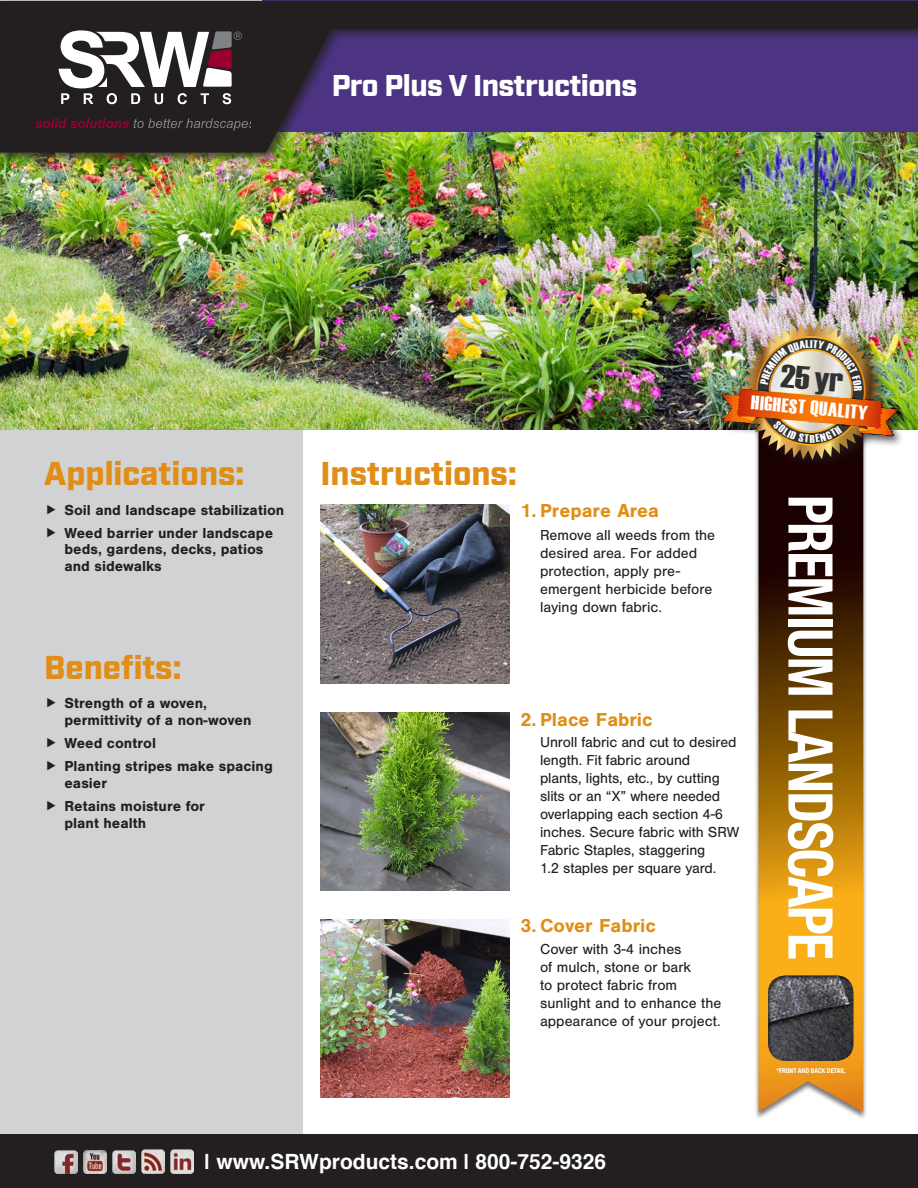
<style>
.page{position:relative;width:918px;height:1188px;background:#fff}
.page>*{position:absolute;margin:0;border:0;box-sizing:border-box;transform-origin:0 0}
.t1{font:700 condensed 61.65px "Helvetica Neue";letter-spacing:-.03em;color:#fff;scale:.9 1}
.t2{font:900 33px "Industry";color:#e18e17}
.t3{font:32.1px "Haettenschweiler";color:#313232;scale:1.2 1}
.t4{font:900 30px "Industry";letter-spacing:-.02em;color:#fff}
.t5{font:700 21px "Helvetica";color:#fff}
.t6{font:19.65px "Haettenschweiler";color:#fff;scale:1.1 1}
.t7{font:700 19.5px "Nimbus San";color:#e18e17}
.t8{font:15px/18px "Nimbus San";letter-spacing:-.005em;color:#231f20}
.t9{font:700 15px/16.5px "Nimbus San";color:#231f20}
.t10{font:11.85px "Helvetica";color:#808285}
.t11{font:700 condensed 6.6px "Helvetica Neue";color:#fff}
</style>
<div class="page">
<div style="left:0;top:426px;width:302px;height:708px;background:#d1d2d4"></div>
<img style="left:0;top:166px;width:917px;height:263px">
<div style="left:0;top:1134px;width:918px;height:54px;background:#231f20"></div>
<img style="left:54px;top:1150px;width:24px;height:24px">
<img style="left:83px;top:1150px;width:24px;height:24px">
<img style="left:112px;top:1150px;width:23px;height:24px">
<img style="left:141px;top:1150px;width:24px;height:23px">
<img style="left:170px;top:1150px;width:24px;height:23px">
<div style="left:0;top:0;width:918px;height:166px;background:#231f20;opacity:.75"></div>
<svg style="left:0;top:1px;width:918px;height:152px;background:#423853"></svg>
<svg style="left:35px;top:118px;width:216px;height:13px;background:#3c262d"></svg>
<svg style="left:59px;top:30px;width:173px;height:74px"></svg>
<div style="left:754px;top:384px;width:114px;height:736px;background:#231f20;opacity:.6"></div>
<svg style="left:759px;top:471px;width:104px;height:641px;background:#8b5a0e"></svg>
<div style="left:766px;top:975px;width:88px;height:88px;background:#231f20;opacity:.75"></div>
<div style="left:720px;top:319px;width:189px;height:152px;background:#231f20;opacity:.75"></div>
<img style="left:320px;top:505px;width:189px;height:178px">
<img style="left:320px;top:713px;width:189px;height:178px">
<img style="left:320px;top:919px;width:189px;height:178px">
<img style="left:722px;top:322px;width:178px;height:138px">
<p class="t10" style="left:234px;top:27px;width:10px">®</p>
<h3 class="t4" style="left:332px;top:67px;width:307px">Pro Plus V Instructions</h3>
<p class="t2" style="left:44px;top:454px;width:202px">Applications:</p>
<p class="t9" style="left:65px;top:502px;width:221px">Soil and landscape stabilization</p>
<p class="t9" style="left:65px;top:525px;width:210px">Weed barrier under landscape beds, gardens, decks, patios and sidewalks</p>
<p class="t2" style="left:44px;top:648px;width:139px">Benefits:</p>
<p class="t9" style="left:65px;top:695px;width:188px">Strength of a woven, permittivity of a non-woven</p>
<p class="t9" style="left:65px;top:735px;width:93px">Weed control</p>
<p class="t9" style="left:65px;top:758px;width:210px">Planting stripes make spacing easier</p>
<p class="t9" style="left:65px;top:798px;width:142px">Retains moisture for plant health</p>
<p class="t3" style="left:782px;top:358px;width:54px;rotate:5deg">25 yr</p>
<p class="t6" style="left:752px;top:391px;width:108px;rotate:5deg">HIGHEST QUALITY</p>
<p class="t2" style="left:320px;top:454px;width:198px">Instructions:</p>
<p class="t7" style="left:521px;top:500px;width:140px">1. Prepare Area</p>
<p class="t8" style="left:540px;top:526px;width:177px">Remove all weeds from the desired area. For added protection, apply pre&shy;emergent herbicide before laying down fabric.</p>
<p class="t7" style="left:521px;top:708px;width:134px">2. Place Fabric</p>
<p class="t8" style="left:540px;top:733px;width:201px">Unroll fabric and cut to desired length. Fit fabric around<br>plants, lights, etc., by cutting slits or an “X” where needed overlapping each section 4-6 inches. Secure fabric with SRW<br>Fabric Staples, staggering<br>1.2 staples per square yard.</p>
<p class="t7" style="left:521px;top:914px;width:137px">3. Cover Fabric</p>
<p class="t8" style="left:540px;top:940px;width:183px">Cover with 3-4 inches<br>of mulch, stone or bark<br>to protect fabric from sunlight and to enhance the appearance of your project.</p>
<p class="t1" style="left:862px;top:495px;width:518px;rotate:90deg">PREMIUM LANDSCAPE</p>
<p class="t11" style="left:776px;top:1065px;width:70px">*FRONT AND BACK DETAIL</p>
<h3 class="t5" style="left:205px;top:1145px;width:403px">| www.SRWproducts.com | 800-752-9326</h3>
</div>
